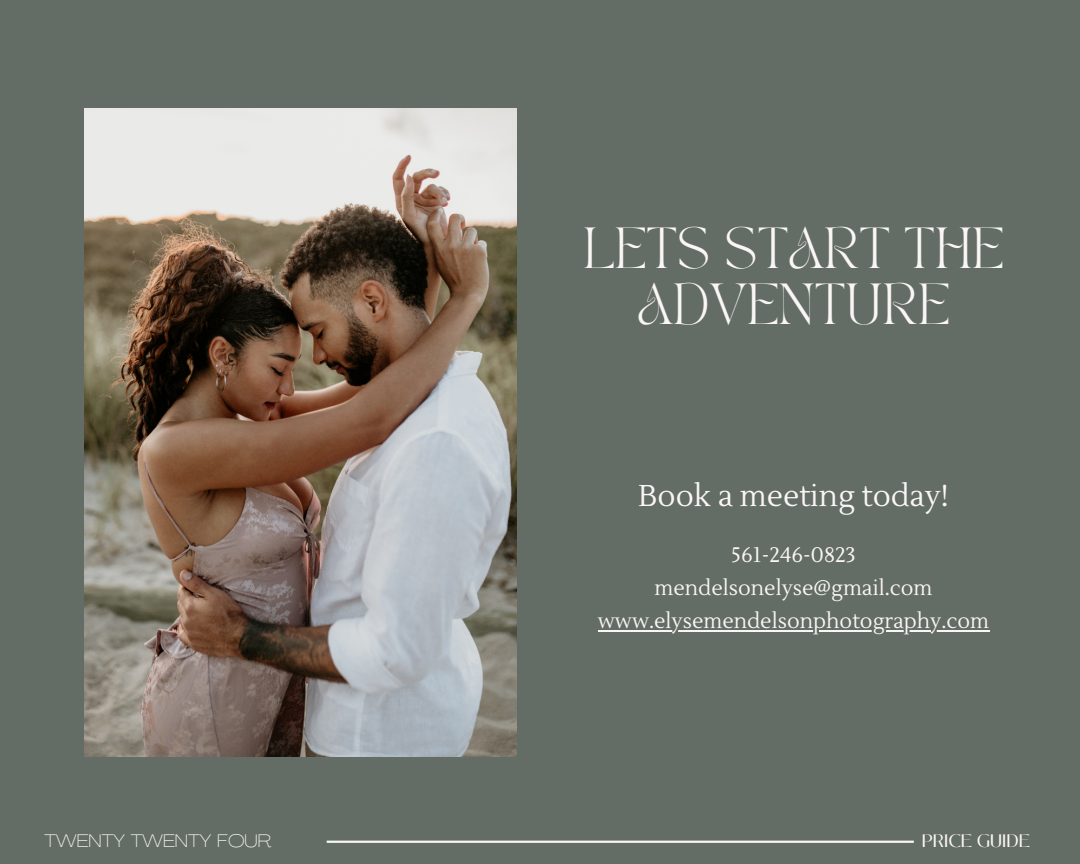
<style>
.page{position:relative;width:1080px;height:864px;background:#646d65}
.page>*{position:absolute;margin:0;border:0;box-sizing:border-box;transform-origin:0 0}
.t1{font:40.5px/56.4px "TAN PEARL Regular";color:#faf6f5;text-align:center}
.t2{font:30px "Lustria";color:#faf6f5}
.t3{font:21px "Lustria";color:#faf6f5}
.t4{font:100 expanded 18px "Agrandir";color:#faf6f5}
.t5{font:18px "Black Mango";color:#faf6f5}
</style>
<div class="page">
<hr style="left:327px;top:841px;width:587px;height:2px;background:#faf6f5">
<img style="left:85px;top:108px;width:432px;height:648px">
<hr style="left:598px;top:630px;width:391px;height:2px;background:#faf6f5">
<p class="t1" style="left:584px;top:224px;width:422px">LETS START THE<br>ADVENTURE</p>
<p class="t2" style="left:638px;top:478px;width:312px">Book a meeting today!</p>
<p class="t3" style="left:731px;top:542px;width:126px">561-246-0823</p>
<p class="t3" style="left:655px;top:575px;width:279px">mendelsonelyse@gmail.com</p>
<p class="t3" style="left:598px;top:608px;width:393px">www.elysemendelsonphotography.com</p>
<p class="t4" style="left:44px;top:834px;width:228px">TWENTY TWENTY FOUR</p>
<p class="t5" style="left:922px;top:828px;width:110px">PRICE GUIDE</p>
</div>
